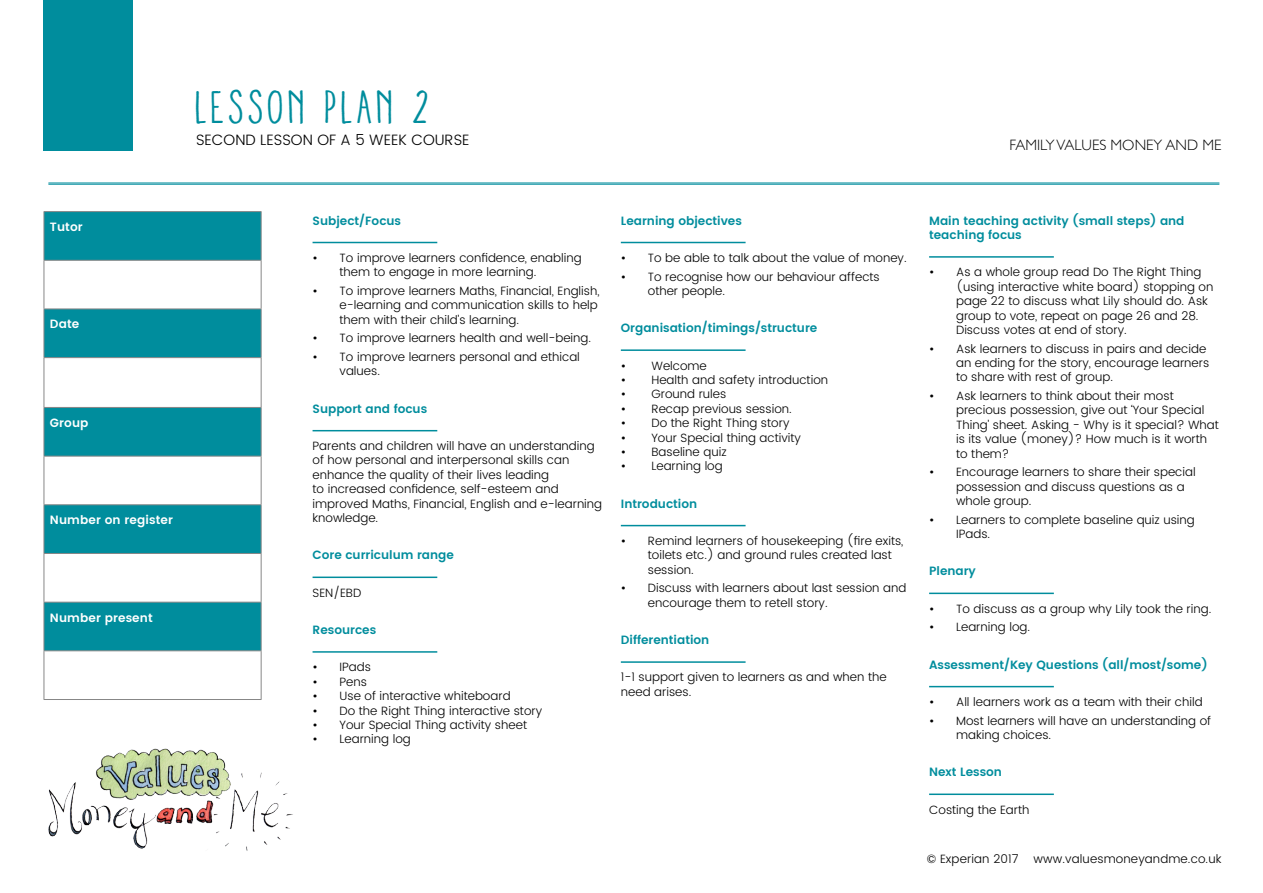
<style>
.page{position:relative;width:1263px;height:893px;background:#fff}
.page>*{position:absolute;margin:0;border:0;box-sizing:border-box;transform-origin:0 0}
.t1{font:condensed 46.5px "Aracne";letter-spacing:.075em;color:#008d9d}
.t2{font:300 15px "Poppins";color:#000}
.t3{font:300 15px "Gill Sans";color:#000}
.t4{font:300 12px/14.4px "Poppins";color:#000}
.t5{font:600 12px/14.4px "Poppins";color:#008d9d}
.t6{font:600 12px "Poppins";letter-spacing:.01em;color:#fff}
.s1{font-weight:400}
</style>
<div class="page">
<img style="left:48px;top:748px;width:245px;height:103px">
<div style="left:44px;top:0;width:89px;height:151px;background:#008d9d"></div>
<hr style="left:48px;top:183px;width:1171px;height:1px;background:#008d9d">
<hr style="left:48px;top:184px;width:1171px;height:1px;background:#008d9d">
<svg style="left:45px;top:212px;width:216px;height:438px;fill:#008d9d"></svg>
<hr style="left:44px;top:211px;width:217px;height:1px;background:#878787">
<hr style="left:44px;top:212px;width:1px;height:48px;background:#878787">
<hr style="left:261px;top:212px;width:1px;height:48px;background:#878787">
<hr style="left:44px;top:260px;width:217px;height:1px;background:#878787">
<hr style="left:44px;top:261px;width:1px;height:48px;background:#878787">
<hr style="left:261px;top:261px;width:1px;height:48px;background:#878787">
<hr style="left:44px;top:309px;width:217px;height:1px;background:#878787">
<hr style="left:44px;top:309px;width:1px;height:48px;background:#878787">
<hr style="left:261px;top:309px;width:1px;height:48px;background:#878787">
<hr style="left:44px;top:357px;width:217px;height:1px;background:#878787">
<hr style="left:44px;top:358px;width:1px;height:49px;background:#878787">
<hr style="left:261px;top:358px;width:1px;height:49px;background:#878787">
<hr style="left:44px;top:407px;width:217px;height:1px;background:#878787">
<hr style="left:44px;top:408px;width:1px;height:48px;background:#878787">
<hr style="left:261px;top:408px;width:1px;height:48px;background:#878787">
<hr style="left:44px;top:456px;width:217px;height:1px;background:#878787">
<hr style="left:44px;top:456px;width:1px;height:48px;background:#878787">
<hr style="left:261px;top:456px;width:1px;height:48px;background:#878787">
<hr style="left:44px;top:504px;width:217px;height:1px;background:#878787">
<hr style="left:44px;top:505px;width:1px;height:48px;background:#878787">
<hr style="left:261px;top:505px;width:1px;height:48px;background:#878787">
<hr style="left:44px;top:553px;width:217px;height:1px;background:#878787">
<hr style="left:44px;top:554px;width:1px;height:48px;background:#878787">
<hr style="left:261px;top:554px;width:1px;height:48px;background:#878787">
<hr style="left:44px;top:602px;width:217px;height:1px;background:#878787">
<hr style="left:44px;top:602px;width:1px;height:48px;background:#878787">
<hr style="left:261px;top:602px;width:1px;height:48px;background:#878787">
<hr style="left:44px;top:650px;width:217px;height:1px;background:#878787">
<hr style="left:44px;top:651px;width:1px;height:48px;background:#878787">
<hr style="left:261px;top:651px;width:1px;height:48px;background:#878787">
<hr style="left:44px;top:699px;width:217px;height:1px;background:#878787">
<hr style="left:313px;top:242px;width:124px;height:1px;background:#008d9d">
<hr style="left:313px;top:430px;width:124px;height:1px;background:#008d9d">
<hr style="left:313px;top:577px;width:124px;height:1px;background:#008d9d">
<hr style="left:313px;top:651px;width:124px;height:2px;background:#008d9d">
<hr style="left:621px;top:242px;width:124px;height:1px;background:#008d9d">
<hr style="left:621px;top:349px;width:124px;height:2px;background:#008d9d">
<hr style="left:621px;top:525px;width:124px;height:1px;background:#008d9d">
<hr style="left:621px;top:661px;width:124px;height:2px;background:#008d9d">
<hr style="left:929px;top:256px;width:125px;height:2px;background:#008d9d">
<hr style="left:929px;top:593px;width:125px;height:1px;background:#008d9d">
<hr style="left:929px;top:686px;width:125px;height:1px;background:#008d9d">
<hr style="left:929px;top:793px;width:125px;height:2px;background:#008d9d">
<h1 class="t1" style="left:196px;top:83px;width:235px">LESSON PLAN 2</h1>
<p class="t2" style="left:196px;top:129px;width:275px">SECOND LESSON OF A 5 WEEK COURSE</p>
<p class="t3" style="left:1009px;top:133px;width:214px">FAMILY VALUES MONEY AND ME</p>
<p class="t6" style="left:50px;top:218px;width:34px">Tutor</p>
<p class="t6" style="left:50px;top:315px;width:31px">Date</p>
<p class="t6" style="left:50px;top:414px;width:40px">Group</p>
<p class="t6" style="left:50px;top:511px;width:125px">Number on register</p>
<p class="t6" style="left:50px;top:608px;width:104px">Number present</p>
<p class="t5" style="left:313px;top:214px;width:90px">Subject/Focus</p>
<p class="t4" style="left:340px;top:251px;width:244px;text-indent:-27px"><span class="s1">•</span> To improve learners confidence, enabling them to engage in more learning.</p>
<p class="t4" style="left:340px;top:284px;width:261px;text-indent:-27px"><span class="s1">•</span> To improve learners Maths, Financial, English, e-learning and communication skills to help them with their child’s learning.</p>
<p class="t4" style="left:313px;top:331px;width:280px"><span class="s1">•</span> To improve learners health and well-being.</p>
<p class="t4" style="left:340px;top:350px;width:242px;text-indent:-27px"><span class="s1">•</span> To improve learners personal and ethical values.</p>
<p class="t5" style="left:313px;top:402px;width:116px">Support and focus</p>
<p class="t4" style="left:313px;top:439px;width:291px">Parents and children will have an understanding of how personal and interpersonal skills can enhance the quality of their lives leading<br>to increased confidence, self-esteem and improved Maths, Financial, English and e-learning knowledge.</p>
<p class="t5" style="left:313px;top:548px;width:143px">Core curriculum range</p>
<p class="t4" style="left:313px;top:586px;width:50px">SEN/EBD</p>
<p class="t5" style="left:313px;top:623px;width:65px">Resources</p>
<p class="t4" style="left:313px;top:660px;width:60px"><span class="s1">•</span> IPads</p>
<p class="t4" style="left:313px;top:675px;width:56px"><span class="s1">•</span> Pens</p>
<p class="t4" style="left:313px;top:689px;width:200px"><span class="s1">•</span> Use of interactive whiteboard</p>
<p class="t4" style="left:313px;top:704px;width:231px"><span class="s1">•</span> Do the Right Thing interactive story</p>
<p class="t4" style="left:313px;top:718px;width:216px"><span class="s1">•</span> Your Special Thing activity sheet</p>
<p class="t4" style="left:313px;top:732px;width:100px"><span class="s1">•</span> Learning log</p>
<p class="t5" style="left:621px;top:214px;width:123px">Learning objectives</p>
<p class="t4" style="left:621px;top:251px;width:287px"><span class="s1">•</span> To be able to talk about the value of money.</p>
<p class="t4" style="left:648px;top:270px;width:233px;text-indent:-27px"><span class="s1">•</span> To recognise how our behaviour affects other people.</p>
<p class="t5" style="left:621px;top:321px;width:198px">Organisation/timings/structure</p>
<p class="t4" style="left:621px;top:359px;width:88px"><span class="s1">•</span> Welcome</p>
<p class="t4" style="left:621px;top:373px;width:209px"><span class="s1">•</span> Health and safety introduction</p>
<p class="t4" style="left:621px;top:387px;width:107px"><span class="s1">•</span> Ground rules</p>
<p class="t4" style="left:621px;top:402px;width:172px"><span class="s1">•</span> Recap previous session.</p>
<p class="t4" style="left:621px;top:416px;width:170px"><span class="s1">•</span> Do the Right Thing story</p>
<p class="t4" style="left:621px;top:431px;width:182px"><span class="s1">•</span> Your Special thing activity</p>
<p class="t4" style="left:621px;top:445px;width:107px"><span class="s1">•</span> Baseline quiz</p>
<p class="t4" style="left:621px;top:459px;width:103px"><span class="s1">•</span> Learning log</p>
<p class="t5" style="left:621px;top:497px;width:78px">Introduction</p>
<p class="t4" style="left:648px;top:534px;width:257px;text-indent:-27px"><span class="s1">•</span> Remind learners of housekeeping (fire exits, toilets etc.) and ground rules created last session.</p>
<p class="t4" style="left:648px;top:581px;width:260px;text-indent:-27px"><span class="s1">•</span> Discuss with learners about last session and encourage them to retell story.</p>
<p class="t5" style="left:621px;top:633px;width:90px">Differentiation</p>
<p class="t4" style="left:621px;top:670px;width:267px">1-1 support given to learners as and when the need arises.</p>
<p class="t5" style="left:929px;top:214px;width:257px">Main teaching activity (small steps) and teaching focus</p>
<p class="t4" style="left:956px;top:265px;width:259px;text-indent:-27px"><span class="s1">•</span> As a whole group read Do The Right Thing (using interactive white board) stopping on page 22 to discuss what Lily should do. Ask group to vote, repeat on page 26 and 28.<br>Discuss votes at end of story.</p>
<p class="t4" style="left:956px;top:342px;width:255px;text-indent:-27px"><span class="s1">•</span> Ask learners to discuss in pairs and decide an ending for the story, encourage learners to share with rest of group.</p>
<p class="t4" style="left:956px;top:389px;width:264px;text-indent:-27px"><span class="s1">•</span> Ask learners to think about their most precious possession, give out ‘Your Special Thing’ sheet. Asking - Why is it special? What is its value (money)? How much is it worth to them?</p>
<p class="t4" style="left:956px;top:465px;width:241px;text-indent:-27px"><span class="s1">•</span> Encourage learners to share their special possession and discuss questions as a whole group.</p>
<p class="t4" style="left:956px;top:513px;width:240px;text-indent:-27px"><span class="s1">•</span> Learners to complete baseline quiz using<br>IPads.</p>
<p class="t5" style="left:929px;top:564px;width:48px">Plenary</p>
<p class="t4" style="left:929px;top:602px;width:284px"><span class="s1">•</span> To discuss as a group why Lily took the ring.</p>
<p class="t4" style="left:929px;top:620px;width:102px"><span class="s1">•</span> Learning log.</p>
<p class="t5" style="left:929px;top:658px;width:280px">Assessment/Key Questions (all/most/some)</p>
<p class="t4" style="left:929px;top:695px;width:275px"><span class="s1">•</span> All learners work as a team with their child</p>
<p class="t4" style="left:956px;top:714px;width:257px;text-indent:-27px"><span class="s1">•</span> Most learners will have an understanding of making choices.</p>
<p class="t5" style="left:929px;top:765px;width:74px">Next Lesson</p>
<p class="t4" style="left:929px;top:803px;width:102px">Costing the Earth</p>
<p class="t4" style="left:927px;top:852px;width:93px">© Experian 2017</p>
<p class="t4" style="left:1033px;top:852px;width:189px">www.valuesmoneyandme.co.uk</p>
</div>
